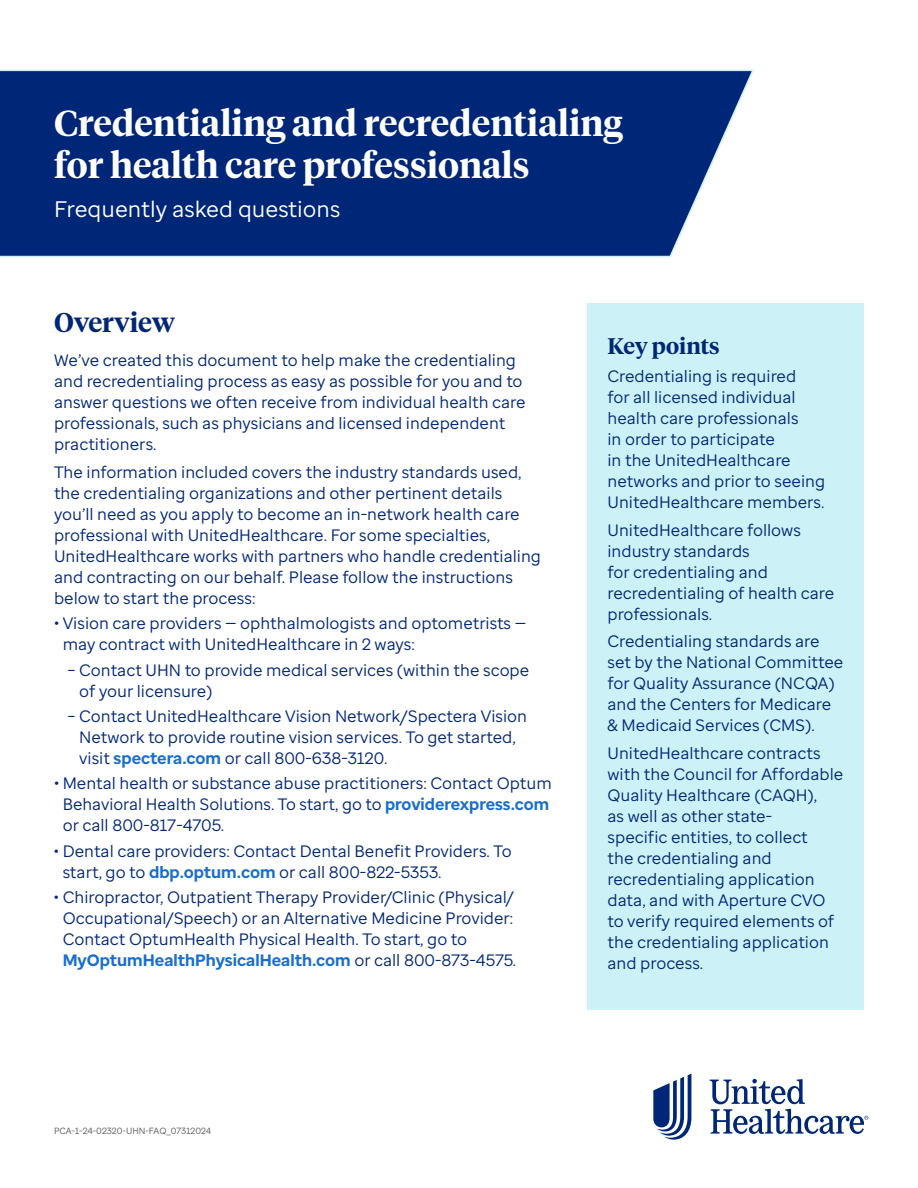
<style>
.page{position:relative;width:918px;height:1188px;background:#fff}
.page>*{position:absolute;margin:0;border:0;box-sizing:border-box;transform-origin:0 0}
.t1{font:600 36px/42px "UHC Serif Headline";color:#fff}
.t2{font:600 27px "UHC Serif Headline";color:#002677}
.t3{font:22.5px "Enterprise Sans";color:#fff}
.t4{font:600 22.5px "UHC Serif Headline";color:#002677}
.t5{font:16.5px/21px "Enterprise Sans";color:#002677}
.t6{font:9px "Enterprise Sans";color:#5a5a5a}
.s1{font-weight:700;color:#196ecf}
</style>
<div class="page">
<svg style="left:653px;top:1074px;width:38px;height:66px"></svg>
<svg style="left:710px;top:1079px;width:158px;height:55px"></svg>
<div style="left:587px;top:303px;width:277px;height:707px;background:#ccf2f7"></div>
<svg style="left:0;top:69px;width:754px;height:189px;background:#133681"></svg>
<h1 class="t1" style="left:54px;top:101px;width:571px">Credentialing and recredentialing for health care professionals</h1>
<h3 class="t3" style="left:54px;top:194px;width:288px">Frequently asked questions</h3>
<h2 class="t2" style="left:54px;top:303px;width:123px">Overview</h2>
<p class="t5" style="left:54px;top:350px;width:473px">We’ve created this document to help make the credentialing and recredentialing process as easy as possible for you and to answer questions we often receive from individual health care professionals, such as physicians and licensed independent practitioners.</p>
<p class="t5" style="left:54px;top:461px;width:489px">The information included covers the industry standards used, the credentialing organizations and other pertinent details you’ll need as you apply to become an in-network health care professional with UnitedHealthcare. For some specialties, UnitedHealthcare works with partners who handle credentialing and contracting on our behalf. Please follow the instructions below to start the process:</p>
<p class="t5" style="left:63px;top:613px;width:465px;text-indent:-9px">• Vision care providers — ophthalmologists and optometrists — may contract with UnitedHealthcare in 2 ways:</p>
<p class="t5" style="left:79px;top:659px;width:452px;text-indent:-12px">– Contact UHN to provide medical services (within the scope of your licensure)</p>
<p class="t5" style="left:79px;top:705px;width:449px;text-indent:-12px">– Contact UnitedHealthcare Vision Network/Spectera Vision<br>Network to provide routine vision services. To get started, visit <span class="s1">spectera.com</span> or call 800-638-3120.</p>
<p class="t5" style="left:63px;top:773px;width:491px;text-indent:-9px">• Mental health or substance abuse practitioners: Contact Optum<br>Behavioral Health Solutions. To start, go to <span class="s1">providerexpress.com </span>or call 800-817-4705.</p>
<p class="t5" style="left:63px;top:840px;width:451px;text-indent:-9px">• Dental care providers: Contact Dental Benefit Providers. To start, go to <span class="s1">dbp.optum.com</span> or call 800-822-5353.</p>
<p class="t5" style="left:63px;top:886px;width:455px;text-indent:-9px">• Chiropractor, Outpatient Therapy Provider/Clinic (Physical/ Occupational/Speech) or an Alternative Medicine Provider:<br>Contact OptumHealth Physical Health. To start, go to <span class="s1">MyOptumHealthPhysicalHealth.com</span> or call 800-873-4575.</p>
<h3 class="t4" style="left:608px;top:331px;width:114px">Key points</h3>
<p class="t5" style="left:608px;top:365px;width:219px">Credentialing is required<br>for all licensed individual health care professionals<br>in order to participate<br>in the UnitedHealthcare networks and prior to seeing<br>UnitedHealthcare members.</p>
<p class="t5" style="left:608px;top:519px;width:228px">UnitedHealthcare follows industry standards<br>for credentialing and recredentialing of health care professionals.</p>
<p class="t5" style="left:608px;top:631px;width:237px">Credentialing standards are set by the National Committee for Quality Assurance (NCQA) and the Centers for Medicare &amp; Medicaid Services (CMS).</p>
<p class="t5" style="left:608px;top:743px;width:237px">UnitedHealthcare contracts with the Council for Affordable<br>Quality Healthcare (CAQH),<br>as well as other state-<br>specific entities, to collect<br>the credentialing and recredentialing application data, and with Aperture CVO to verify required elements of the credentialing application and process.</p>
<p class="t6" style="left:54px;top:1125px;width:159px">PCA-1-24-02320-UHN-FAQ_07312024</p>
</div>
